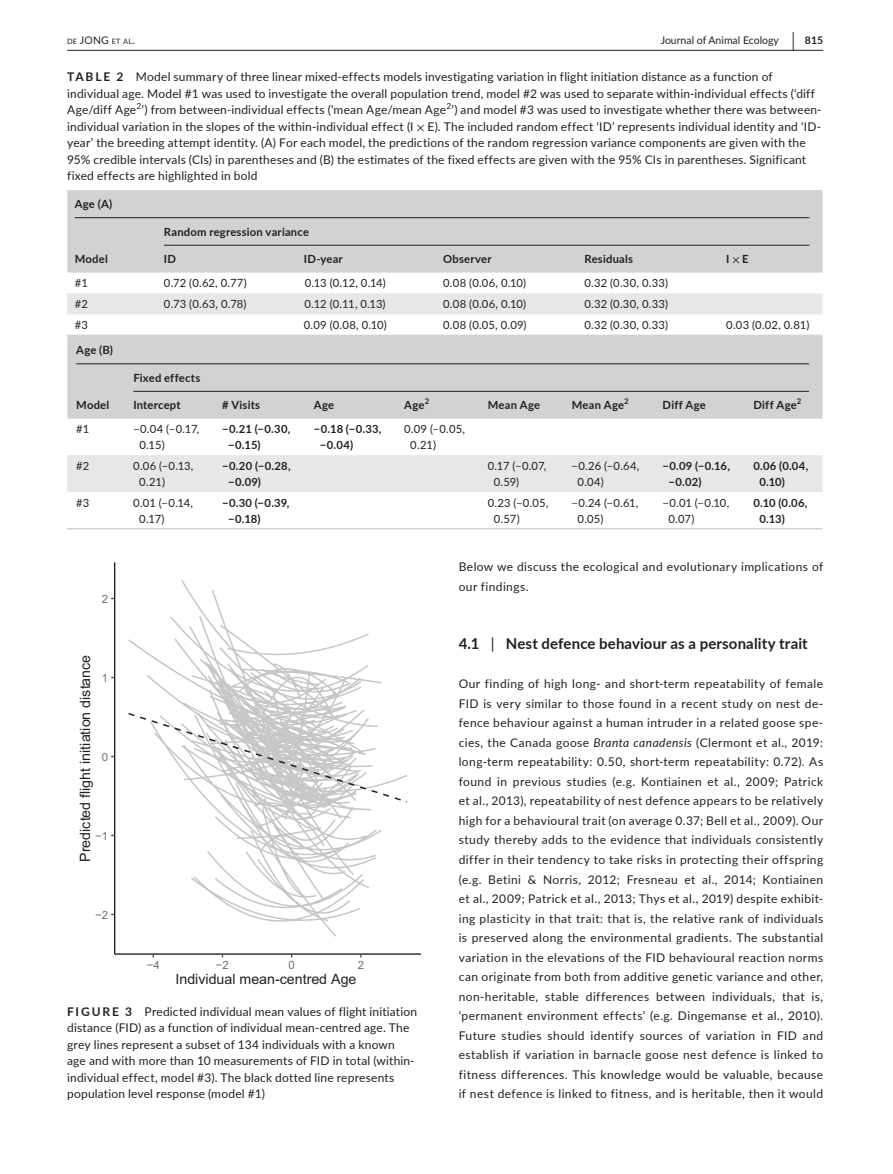
<style>
.page{position:relative;width:893px;height:1174px;background:#fff}
.page>*{position:absolute;margin:0;border:0;box-sizing:border-box;transform-origin:0 0}
.t1{font:700 19.5px "Lato";color:#231f20;scale:.48 1}
.t2{font:700 15px "Lato";letter-spacing:.01em;color:#231f20}
.t3{font:14.25px "Arial";color:#231f20}
.t4{font:12px/19.5px "Lato";letter-spacing:.015em;color:#231f20}
.t5{font:11.4px "Arial";color:#6d6e71}
.t6{font:11.25px/15.8px "Lato";letter-spacing:.005em;color:#231f20}
.t7{font:700 11.25px/15.8px "Lato";letter-spacing:.02em;color:#231f20}
.t8{font:10.5px "Lato";color:#231f20}
.t9{font:700 10.5px "Lato";color:#231f20}
.t10{font:700 7.8px "Lato";color:#231f20}
.t11{font:7.35px "Lato";color:#231f20}
.s1{font-size:10.5px}
.s2{font-weight:700}
.s3{font-family:"STIX"}
.s4{font-family:"STIX";font-weight:400}
.s5{font-weight:400}
.s6{font-style:italic}
</style>
<div class="page">
<hr style="left:67px;top:50px;width:756px;height:1px;background:#231f20">
<div style="left:67px;top:190px;width:755px;height:82px;background:#d1d2d4"></div>
<div style="left:67px;top:293px;width:755px;height:21px;background:#e6e7e9"></div>
<hr style="left:67px;top:335px;width:89px;height:1px;background:#d1d2d4">
<hr style="left:156px;top:335px;width:140px;height:1px;background:#d1d2d4">
<hr style="left:296px;top:335px;width:140px;height:1px;background:#d1d2d4">
<hr style="left:436px;top:335px;width:141px;height:1px;background:#d1d2d4">
<hr style="left:577px;top:335px;width:142px;height:1px;background:#d1d2d4">
<hr style="left:719px;top:335px;width:103px;height:1px;background:#d1d2d4">
<hr style="left:75px;top:217px;width:734px;height:1px;background:#231f20">
<hr style="left:164px;top:245px;width:645px;height:1px;background:#231f20">
<div style="left:67px;top:336px;width:755px;height:83px;background:#d1d2d4"></div>
<div style="left:67px;top:455px;width:755px;height:37px;background:#e6e7e9"></div>
<hr style="left:67px;top:528px;width:57px;height:1px;background:#d1d2d4">
<hr style="left:124px;top:528px;width:89px;height:1px;background:#d1d2d4">
<hr style="left:213px;top:528px;width:92px;height:1px;background:#d1d2d4">
<hr style="left:305px;top:528px;width:90px;height:1px;background:#d1d2d4">
<hr style="left:395px;top:528px;width:84px;height:1px;background:#d1d2d4">
<hr style="left:479px;top:528px;width:84px;height:1px;background:#d1d2d4">
<hr style="left:563px;top:528px;width:91px;height:1px;background:#d1d2d4">
<hr style="left:654px;top:528px;width:90px;height:1px;background:#d1d2d4">
<hr style="left:744px;top:528px;width:78px;height:1px;background:#d1d2d4">
<hr style="left:76px;top:363px;width:733px;height:1px;background:#231f20">
<hr style="left:133px;top:391px;width:676px;height:1px;background:#231f20">
<svg style="left:128px;top:580px;width:254px;height:357px"></svg>
<svg style="left:128px;top:711px;width:280px;height:92px"></svg>
<hr style="left:114px;top:562px;width:1px;height:392px;background:#231f20">
<hr style="left:115px;top:953px;width:306px;height:1px;background:#231f20">
<h1 class="t1" style="left:792px;top:25px;width:7px">|</h1>
<p class="t11" style="left:67px;top:36px;width:69px">DE <span class="s1">JONG</span> ET AL<span class="s1">.</span></p>
<p class="t8" style="left:661px;top:33px;width:120px">Journal of Animal Ecology</p>
<p class="t9" style="left:805px;top:33px;width:20px">815</p>
<p class="t4" style="left:67px;top:68px;width:756px;line-height:16.5px"><span class="s2">TABLE 2</span> Model summary of three linear mixed-effects models investigating variation in flight initiation distance as a function of individual age. Model #1 was used to investigate the overall population trend, model #2 was used to separate within-individual effects (‘diff Age/diff Age<sup>2</sup>’) from between-individual effects (‘mean Age/mean Age<sup>2</sup>’) and model #3 was used to investigate whether there was between&shy;individual variation in the slopes of the within-individual effect (I <span class="s3">×</span> E). The included random effect ‘ID’ represents individual identity and ‘ID&shy;year’ the breeding attempt identity. (A) For each model, the predictions of the random regression variance components are given with the 95% credible intervals (CIs) in parentheses and (B) the estimates of the fixed effects are given with the 95% CIs in parentheses. Significant fixed effects are highlighted in bold</p>
<p class="t7" style="left:75px;top:196px;width:39px">Age (A)</p>
<p class="t7" style="left:75px;top:251px;width:35px">Model</p>
<p class="t7" style="left:164px;top:223px;width:147px">Random regression variance</p>
<p class="t7" style="left:164px;top:251px;width:14px">ID</p>
<p class="t7" style="left:304px;top:251px;width:40px">ID-year</p>
<p class="t7" style="left:443px;top:251px;width:50px">Observer</p>
<p class="t7" style="left:584px;top:251px;width:50px">Residuals</p>
<p class="t7" style="left:726px;top:251px;width:24px">I<span class="s4">×</span>E</p>
<p class="t6" style="left:75px;top:275px;width:15px">#1</p>
<p class="t6" style="left:164px;top:275px;width:84px">0.72 (0.62, 0.77)</p>
<p class="t6" style="left:305px;top:275px;width:83px">0.13 (0.12, 0.14)</p>
<p class="t6" style="left:443px;top:275px;width:84px">0.08 (0.06, 0.10)</p>
<p class="t6" style="left:584px;top:275px;width:85px">0.32 (0.30, 0.33)</p>
<p class="t6" style="left:75px;top:296px;width:15px">#2</p>
<p class="t6" style="left:164px;top:296px;width:84px">0.73 (0.63, 0.78)</p>
<p class="t6" style="left:304px;top:296px;width:83px">0.12 (0.11, 0.13)</p>
<p class="t6" style="left:443px;top:296px;width:84px">0.08 (0.06, 0.10)</p>
<p class="t6" style="left:584px;top:296px;width:85px">0.32 (0.30, 0.33)</p>
<p class="t6" style="left:75px;top:317px;width:15px">#3</p>
<p class="t6" style="left:304px;top:317px;width:84px">0.09 (0.08, 0.10)</p>
<p class="t6" style="left:443px;top:317px;width:85px">0.08 (0.05, 0.09)</p>
<p class="t6" style="left:584px;top:317px;width:85px">0.32 (0.30, 0.33)</p>
<p class="t6" style="left:726px;top:317px;width:85px">0.03 (0.02, 0.81)</p>
<p class="t7" style="left:76px;top:342px;width:38px">Age (B)</p>
<p class="t7" style="left:76px;top:397px;width:35px">Model</p>
<p class="t7" style="left:133px;top:369px;width:69px">Fixed effects</p>
<p class="t7" style="left:133px;top:397px;width:49px">Intercept</p>
<p class="t7" style="left:222px;top:397px;width:40px"># Visits</p>
<p class="t7" style="left:314px;top:397px;width:22px">Age</p>
<p class="t7" style="left:404px;top:397px;width:22px">Age</p>
<p class="t10" style="left:425px;top:396px;width:6px">2</p>
<p class="t7" style="left:488px;top:397px;width:54px">Mean Age</p>
<p class="t7" style="left:572px;top:397px;width:54px">Mean Age</p>
<p class="t10" style="left:624px;top:396px;width:6px">2</p>
<p class="t7" style="left:663px;top:397px;width:45px">Diff Age</p>
<p class="t7" style="left:753px;top:397px;width:45px">Diff Age</p>
<p class="t10" style="left:797px;top:396px;width:6px">2</p>
<p class="t6" style="left:76px;top:421px;width:15px">#1</p>
<p class="t6" style="left:139px;top:421px;width:62px;text-indent:-6px">−0.04 (−0.17,<br>0.15)</p>
<p class="t7" style="left:228px;top:421px;width:64px;text-indent:-6px">−0.21 (−0.30, −0.15)</p>
<p class="t7" style="left:320px;top:421px;width:63px;text-indent:-6px">−0.18 (−0.33, −0.04)</p>
<p class="t6" style="left:410px;top:421px;width:56px;text-indent:-6px">0.09 (−0.05,<br>0.21)</p>
<p class="t6" style="left:76px;top:458px;width:15px">#2</p>
<p class="t6" style="left:139px;top:458px;width:56px;text-indent:-6px">0.06 (−0.13,<br>0.21)</p>
<p class="t7" style="left:228px;top:458px;width:64px;text-indent:-6px">−0.20 (−0.28, −0.09)</p>
<p class="t6" style="left:494px;top:458px;width:54px;text-indent:-6px">0.17 (−0.07,<br>0.59)</p>
<p class="t6" style="left:578px;top:458px;width:63px;text-indent:-6px">−0.26 (−0.64,<br>0.04)</p>
<p class="t7" style="left:668px;top:458px;width:63px;text-indent:-6px">−0.09 (−0.16, −0.02)</p>
<p class="t7" style="left:759px;top:458px;width:50px;text-indent:-6px">0.06 (0.04,<br>0.10)</p>
<p class="t6" style="left:76px;top:494px;width:15px">#3</p>
<p class="t6" style="left:139px;top:494px;width:55px;text-indent:-6px">0.01 (−0.14,<br>0.17)</p>
<p class="t7" style="left:228px;top:494px;width:63px;text-indent:-6px">−0.30 (−0.39, −0.18)</p>
<p class="t6" style="left:494px;top:494px;width:56px;text-indent:-6px">0.23 (−0.05,<br>0.57)</p>
<p class="t6" style="left:578px;top:494px;width:62px;text-indent:-6px">−0.24 (−0.61,<br>0.05)</p>
<p class="t6" style="left:668px;top:494px;width:62px;text-indent:-6px">−0.01 (−0.10,<br>0.07)</p>
<p class="t7" style="left:759px;top:494px;width:50px;text-indent:-6px">0.10 (0.06,<br>0.13)</p>
<p class="t5" style="left:102px;top:591px;width:8px">2</p>
<p class="t3" style="left:76px;top:861px;width:209px;rotate:-90deg">Predicted flight initiation distance</p>
<p class="t5" style="left:102px;top:670px;width:8px">1</p>
<p class="t5" style="left:102px;top:749px;width:8px">0</p>
<p class="t5" style="left:95px;top:828px;width:14px">−1</p>
<p class="t5" style="left:95px;top:907px;width:14px">−2</p>
<p class="t5" style="left:147px;top:957px;width:14px">−4</p>
<p class="t5" style="left:216px;top:957px;width:14px">−2</p>
<p class="t5" style="left:288px;top:957px;width:8px">0</p>
<p class="t5" style="left:358px;top:957px;width:8px">2</p>
<p class="t3" style="left:176px;top:969px;width:182px">Individual mean-centred Age</p>
<p class="t4" style="left:67px;top:1002px;width:351px;line-height:16.5px"><span class="s2">FIGURE 3</span> Predicted individual mean values of flight initiation distance (FID) as a function of individual mean-centred age. The grey lines represent a subset of 134 individuals with a known<br>age and with more than 10 measurements of FID in total (within&shy;individual effect, model #3). The black dotted line represents population level response (model #1)</p>
<p class="t4" style="left:459px;top:557px;width:366px">Below we discuss the ecological and evolutionary implications of our findings.</p>
<p class="t2" style="left:459px;top:633px;width:351px">4.1 <span class="s5">|</span> Nest defence behaviour as a personality trait</p>
<p class="t4" style="left:459px;top:674px;width:366px;text-align:justify">Our finding of high long- and short-term repeatability of female FID is very similar to those found in a recent study on nest de&shy;fence behaviour against a human intruder in a related goose spe&shy;cies, the Canada goose <span class="s6">Branta canadensis</span> (Clermont et al., 2019: long-term repeatability: 0.50, short-term repeatability: 0.72). As found in previous studies (e.g. Kontiainen et al., 2009; Patrick et al., 2013), repeatability of nest defence appears to be relatively high for a behavioural trait (on average 0.37; Bell et al., 2009). Our study thereby adds to the evidence that individuals consistently differ in their tendency to take risks in protecting their offspring (e.g. Betini &amp; Norris, 2012; Fresneau et al., 2014; Kontiainen et al., 2009; Patrick et al., 2013; Thys et al., 2019) despite exhibit&shy;ing plasticity in that trait: that is, the relative rank of individuals is preserved along the environmental gradients. The substantial variation in the elevations of the FID behavioural reaction norms can originate from both from additive genetic variance and other, non-heritable, stable differences between individuals, that is, ‘permanent environment effects’ (e.g. Dingemanse et al., 2010).<br>Future studies should identify sources of variation in FID and establish if variation in barnacle goose nest defence is linked to fitness differences. This knowledge would be valuable, because if nest defence is linked to fitness, and is heritable, then it would</p>
</div>
